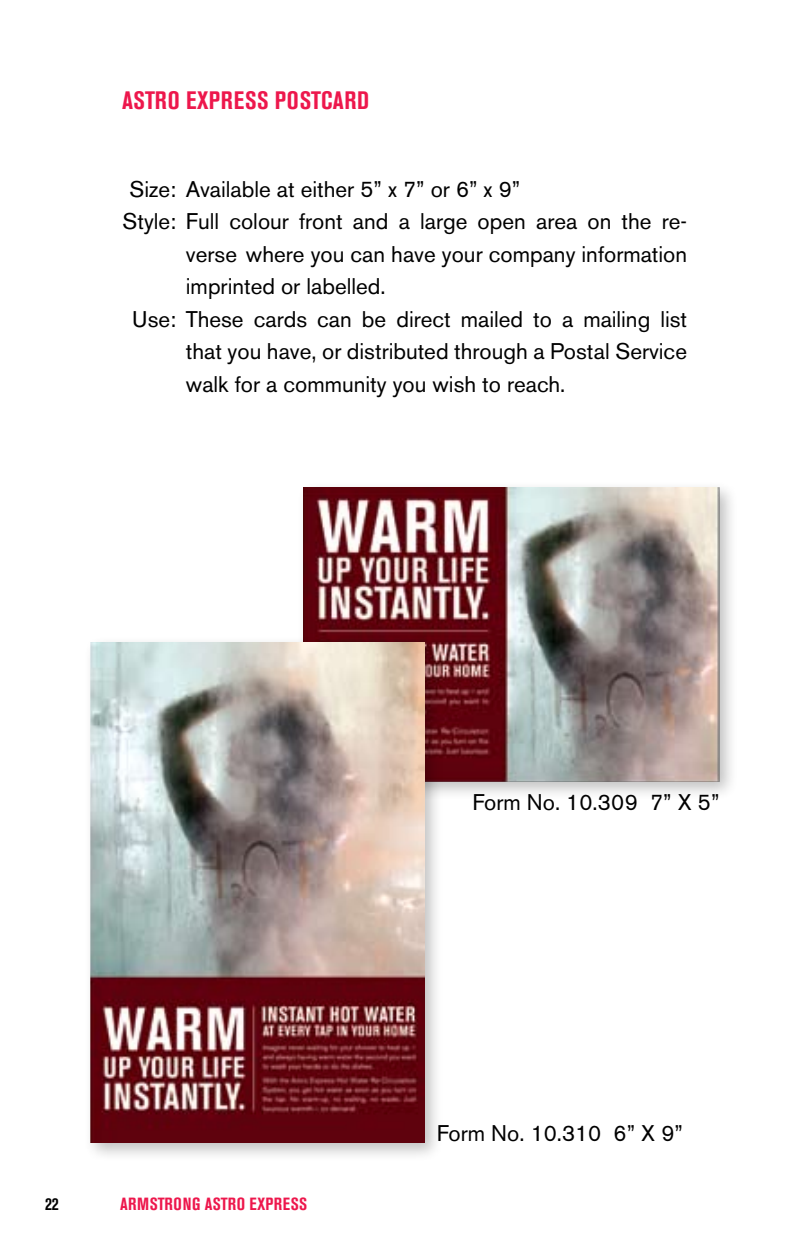
<style>
.page{position:relative;width:810px;height:1260px;background:#fff}
.page>*{position:absolute;margin:0;border:0;box-sizing:border-box;transform-origin:0 0}
.t1{font:700 condensed 25px "Akzidenz Grotesk BE";letter-spacing:.02em;color:#ed174c}
.t2{font:22.5px "Akzidenz Grotesk BE";color:#000}
.t3{font:700 condensed 17.5px "Akzidenz Grotesk BE";letter-spacing:.02em;color:#ed174c}
.t4{font:700 condensed 17.5px "Akzidenz Grotesk BE";color:#000}
</style>
<div class="page">
<div style="left:296px;top:480px;width:454px;height:332px;background:#000;opacity:.25"></div>
<img style="left:304px;top:487px;width:416px;height:295px">
<div style="left:83px;top:635px;width:371px;height:538px;background:#000;opacity:.25"></div>
<img style="left:90px;top:642px;width:334px;height:501px">
<p class="t1" style="left:122px;top:86px;width:249px">ASTRO EXPRESS POSTCARD</p>
<p class="t2" style="left:129px;top:176px;width:392px">Size: Available at either 5” x 7” or 6” x 9”</p>
<p class="t2" style="left:122px;top:208px;width:566px">Style: Full colour front and a large open area on the re-</p>
<p class="t2" style="left:186px;top:241px;width:503px">verse where you can have your company information</p>
<p class="t2" style="left:186px;top:273px;width:201px">imprinted or labelled.</p>
<p class="t2" style="left:132px;top:306px;width:556px">Use: These cards can be direct mailed to a mailing list</p>
<p class="t2" style="left:186px;top:338px;width:503px">that you have, or distributed through a Postal Service</p>
<p class="t2" style="left:186px;top:371px;width:381px">walk for a community you wish to reach.</p>
<p class="t2" style="left:472px;top:789px;width:249px">Form No. 10.309 7” X 5”</p>
<p class="t4" style="left:45px;top:1194px;width:15px">22</p>
<p class="t3" style="left:120px;top:1194px;width:189px">ARMSTRONG ASTRO EXPRESS</p>
<p class="t2" style="left:437px;top:1120px;width:248px">Form No. 10.310 6” X 9”</p>
</div>
